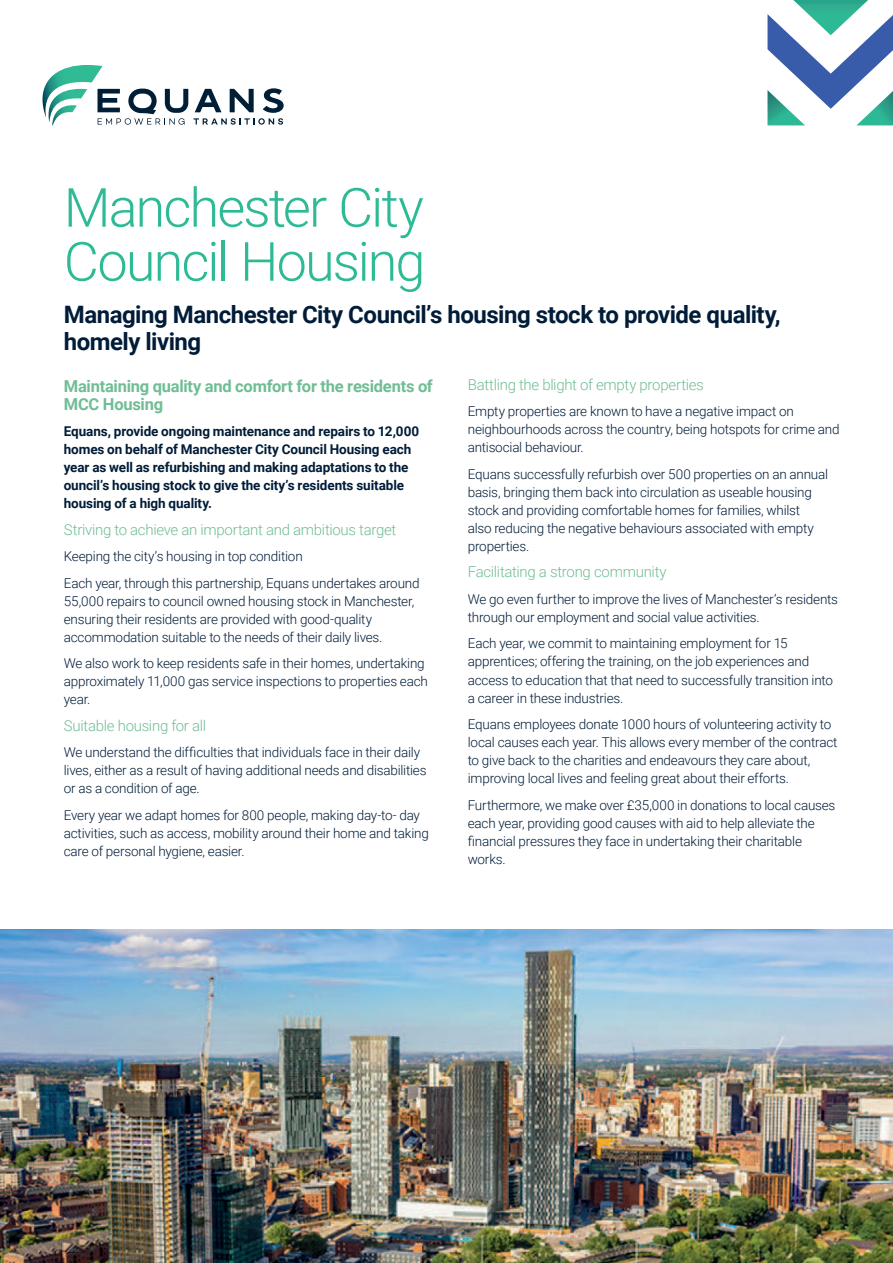
<style>
.page{position:relative;width:893px;height:1263px;background:#fff}
.page>*{position:absolute;margin:0;border:0;box-sizing:border-box;transform-origin:0 0}
.Main_Title_Header{font:300 54px "Roboto";letter-spacing:-.035em;color:#2dba95}
.Intro_Text{font:700 24px/27px "Roboto";letter-spacing:-.02em;color:#001c38}
.Body_Copy{font:700 16.5px/18px "Roboto";letter-spacing:-.015em;color:#70bd95}
.Body_Copy-2{font:300 15px "Roboto";letter-spacing:-.02em;color:#70bd95}
.Body_Copy-3{font:300 13.5px/18px "Roboto";letter-spacing:-.015em;color:#001c38}
.Body_Copy-4{font:700 13.5px/18px "Roboto";letter-spacing:-.005em;color:#001c38}
</style>
<div class="page">
<svg style="left:194px;top:88px;width:90px;height:37px"></svg>
<svg style="left:42px;top:65px;width:146px;height:60px"></svg>
<svg style="left:767px;top:0;width:126px;height:125px"></svg>
<img style="left:0;top:929px;width:893px;height:334px">
<p class="Main_Title_Header" style="left:64px;top:170px;width:361px">Manchester City</p>
<p class="Main_Title_Header" style="left:64px;top:224px;width:363px">Council Housing</p>
<p class="Intro_Text" style="left:64px;top:300px;width:718px">Managing Manchester City Council’s housing stock to provide quality, homely living</p>
<p class="Body_Copy" style="left:64px;top:376px;width:371px">Maintaining quality and comfort for the residents of<br>MCC Housing</p>
<p class="Body_Copy-4" style="left:64px;top:422px;width:357px">Equans, provide ongoing maintenance and repairs to 12,000 homes on behalf of Manchester City Council Housing each year as well as refurbishing and making adaptations to the ouncil’s housing stock to give the city’s residents suitable housing of a high quality.</p>
<p class="Body_Copy-2" style="left:64px;top:519px;width:334px">Striving to achieve an important and ambitious target</p>
<p class="Body_Copy-3" style="left:64px;top:547px;width:240px">Keeping the city’s housing in top condition</p>
<p class="Body_Copy-3" style="left:64px;top:573px;width:357px">Each year, through this partnership, Equans undertakes around 55,000 repairs to council owned housing stock in Manchester, ensuring their residents are provided with good-quality accommodation suitable to the needs of their daily lives.</p>
<p class="Body_Copy-3" style="left:64px;top:654px;width:366px">We also work to keep residents safe in their homes, undertaking approximately 11,000 gas service inspections to properties each year.</p>
<p class="Body_Copy-2" style="left:64px;top:715px;width:144px">Suitable housing for all</p>
<p class="Body_Copy-3" style="left:64px;top:743px;width:364px">We understand the difficulties that individuals face in their daily lives, either as a result of having additional needs and disabilities or as a condition of age.</p>
<p class="Body_Copy-3" style="left:64px;top:805px;width:367px">Every year we adapt homes for 800 people, making day-to- day activities, such as access, mobility around their home and taking care of personal hygiene, easier.</p>
<p class="Body_Copy-2" style="left:468px;top:374px;width:238px">Battling the blight of empty properties</p>
<p class="Body_Copy-3" style="left:468px;top:402px;width:373px">Empty properties are known to have a negative impact on neighbourhoods across the country, being hotspots for crime and antisocial behaviour.</p>
<p class="Body_Copy-3" style="left:468px;top:465px;width:362px">Equans successfully refurbish over 500 properties on an annual basis, bringing them back into circulation as useable housing stock and providing comfortable homes for families, whilst<br>also reducing the negative behaviours associated with empty properties.</p>
<p class="Body_Copy-2" style="left:468px;top:562px;width:200px">Facilitating a strong community</p>
<p class="Body_Copy-3" style="left:468px;top:590px;width:372px">We go even further to improve the lives of Manchester’s residents through our employment and social value activities.</p>
<p class="Body_Copy-3" style="left:468px;top:634px;width:367px">Each year, we commit to maintaining employment for 15 apprentices; offering the training, on the job experiences and access to education that that need to successfully transition into a career in these industries.</p>
<p class="Body_Copy-3" style="left:468px;top:715px;width:371px">Equans employees donate 1000 hours of volunteering activity to local causes each year. This allows every member of the contract to give back to the charities and endeavours they care about, improving local lives and feeling great about their efforts.</p>
<p class="Body_Copy-3" style="left:468px;top:795px;width:369px">Furthermore, we make over £35,000 in donations to local causes each year, providing good causes with aid to help alleviate the financial pressures they face in undertaking their charitable works.</p>
</div>
